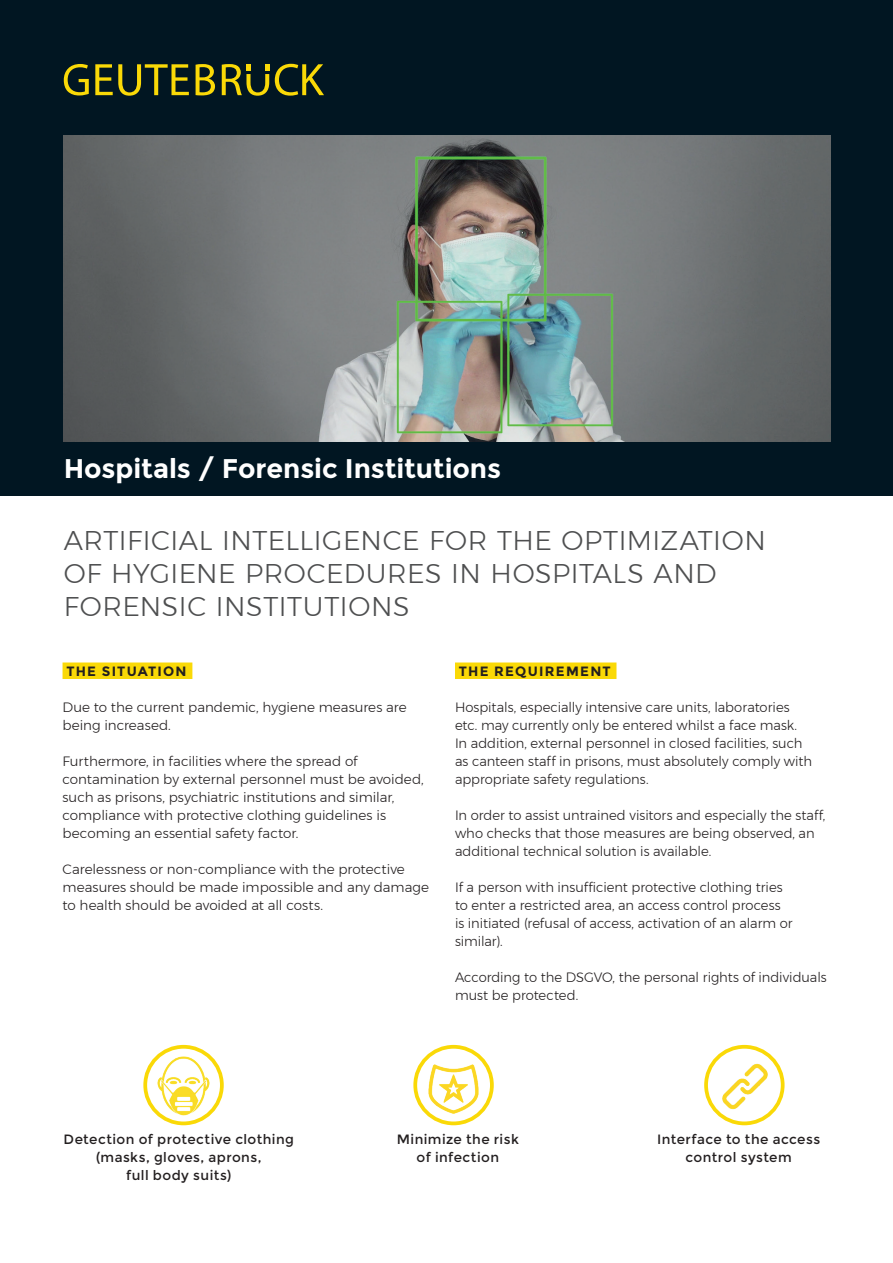
<style>
.page{position:relative;width:893px;height:1263px;background:#fff}
.page>*{position:absolute;margin:0;border:0;box-sizing:border-box;transform-origin:0 0}
.t1{font:300 27px/33px "Montserrat";letter-spacing:.02em;color:#4e4f50}
.t2{font:700 27px "Montserrat";letter-spacing:-.005em;color:#fff}
.t3{font:300 13.5px/18px "Montserrat";color:#231f20}
.t4{font:13.5px/18px "Montserrat";letter-spacing:.03em;color:#231f20;text-align:center}
.t5{font:700 13.5px "Montserrat";letter-spacing:.09em;color:#231f20}
</style>
<div class="page">
<div style="left:413px;top:1045px;width:81px;height:80px;border:4px solid #fad907;border-radius:50%"></div>
<div style="left:455px;top:662px;width:161px;height:17px;background:#fad907"></div>
<div style="left:63px;top:662px;width:129px;height:17px;background:#fad907"></div>
<div style="left:0;top:0;width:893px;height:496px;background:#011622"></div>
<svg style="left:64px;top:64px;width:25px;height:31px"></svg>
<svg style="left:95px;top:64px;width:94px;height:32px"></svg>
<svg style="left:196px;top:64px;width:19px;height:31px"></svg>
<svg style="left:275px;top:64px;width:49px;height:32px"></svg>
<svg style="left:222px;top:64px;width:47px;height:32px"></svg>
<div style="left:704px;top:1045px;width:80px;height:80px;border:4px solid #fad907;border-radius:50%"></div>
<img style="left:722px;top:1063px;width:46px;height:46px">
<img style="left:424px;top:1059px;width:59px;height:60px">
<div style="left:143px;top:1045px;width:81px;height:80px;border:4px solid #fad907;border-radius:50%"></div>
<img style="left:149px;top:1048px;width:69px;height:71px">
<img style="left:64px;top:136px;width:766px;height:306px">
<h1 class="t2" style="left:64px;top:452px;width:439px">Hospitals / Forensic Institutions</h1>
<h1 class="t1" style="left:64px;top:523px;width:704px">ARTIFICIAL INTELLIGENCE FOR THE OPTIMIZATION<br>OF HYGIENE PROCEDURES IN HOSPITALS AND<br>FORENSIC INSTITUTIONS</h1>
<p class="t5" style="left:66px;top:663px;width:122px">THE SITUATION</p>
<p class="t3" style="left:63px;top:698px;width:346px">Due to the current pandemic, hygiene measures are being increased.</p>
<p class="t3" style="left:63px;top:752px;width:363px">Furthermore, in facilities where the spread of contamination by external personnel must be avoided, such as prisons, psychiatric institutions and similar, compliance with protective clothing guidelines is becoming an essential safety factor.</p>
<p class="t3" style="left:63px;top:860px;width:368px">Carelessness or non-compliance with the protective measures should be made impossible and any damage to health should be avoided at all costs.</p>
<p class="t5" style="left:459px;top:663px;width:153px">THE REQUIREMENT</p>
<p class="t3" style="left:455px;top:698px;width:359px">Hospitals, especially intensive care units, laboratories etc. may currently only be entered whilst a face mask.<br>In addition, external personnel in closed facilities, such as canteen staff in prisons, must absolutely comply with appropriate safety regulations.</p>
<p class="t3" style="left:455px;top:806px;width:372px">In order to assist untrained visitors and especially the staff, who checks that those measures are being observed, an additional technical solution is available.</p>
<p class="t3" style="left:455px;top:878px;width:339px">If a person with insufficient protective clothing tries to enter a restricted area, an access control process is initiated (refusal of access, activation of an alarm or similar).</p>
<p class="t3" style="left:455px;top:968px;width:373px">According to the DSGVO, the personal rights of individuals must be protected.</p>
<p class="t4" style="left:397px;top:1130px;width:123px">Minimize the risk of infection</p>
<p class="t4" style="left:64px;top:1130px;width:232px">Detection of protective clothing (masks, gloves, aprons,<br>full body suits)</p>
<p class="t4" style="left:657px;top:1130px;width:164px">Interface to the access control system</p>
</div>
